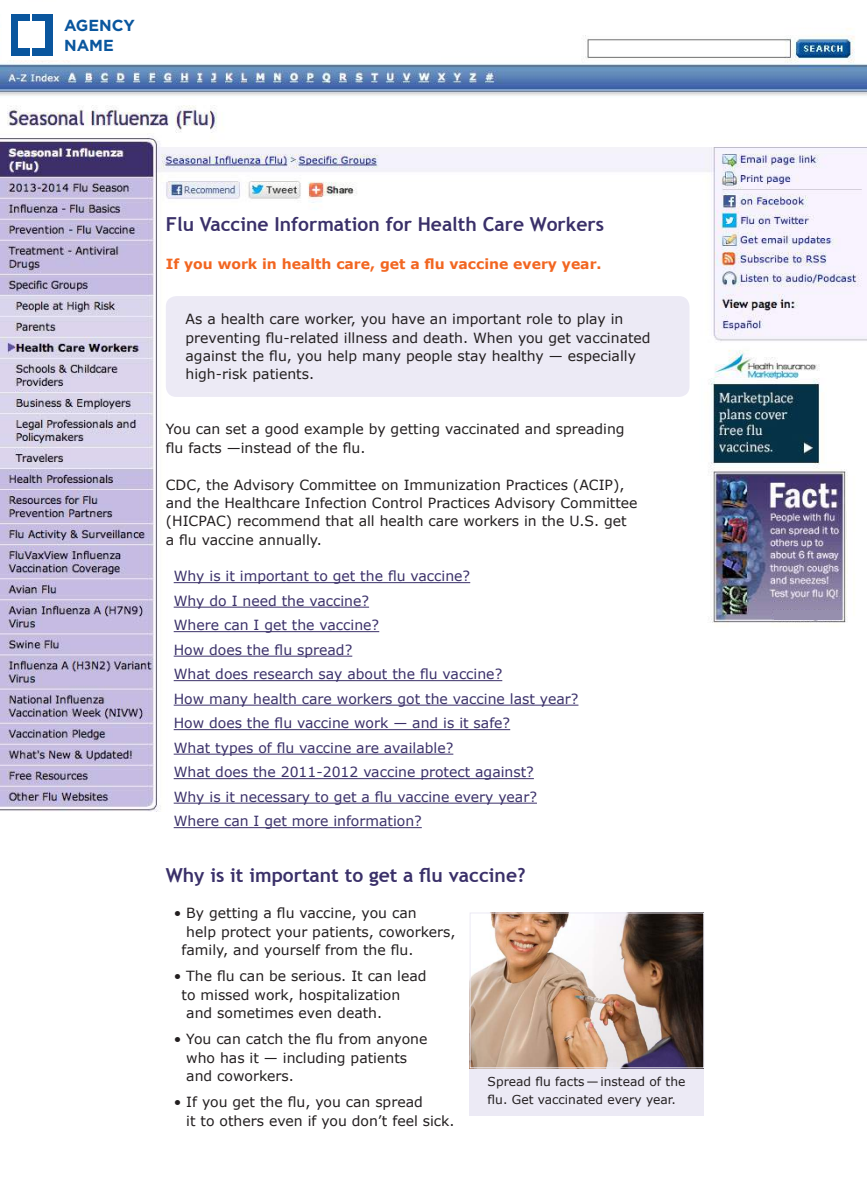
<style>
.page{position:relative;width:867px;height:1197px;background:#fff}
.page>*{position:absolute;margin:0;border:0;box-sizing:border-box;transform-origin:0 0}
.t1{font:700 19.25px "Trebuchet MS";color:#3a3069}
.t2{font:700 16.01px/20px "Gotham";color:#0a569e}
.t3{font:14px/18.4px "Verdana";color:#231f20}
.t4{font:14px/24.5px "Verdana";color:#3a3069}
.t5{font:700 14px "Verdana";color:#f26621}
.t6{font:12.25px/18.4px "Verdana";color:#231f20}
</style>
<div class="page">
<img style="left:0;top:28px;width:866px;height:784px">
<div style="left:166px;top:296px;width:523px;height:101px;background:#eceaf5;border-radius:10px"></div>
<hr style="left:174px;top:582px;width:296px;height:1px;background:#3a3069">
<hr style="left:174px;top:607px;width:195px;height:1px;background:#3a3069">
<hr style="left:174px;top:631px;width:205px;height:1px;background:#3a3069">
<hr style="left:174px;top:656px;width:178px;height:1px;background:#3a3069">
<hr style="left:174px;top:680px;width:328px;height:1px;background:#3a3069">
<hr style="left:174px;top:705px;width:404px;height:1px;background:#3a3069">
<hr style="left:174px;top:729px;width:336px;height:1px;background:#3a3069">
<hr style="left:174px;top:754px;width:279px;height:1px;background:#3a3069">
<hr style="left:174px;top:778px;width:359px;height:1px;background:#3a3069">
<hr style="left:174px;top:803px;width:362px;height:1px;background:#3a3069">
<hr style="left:174px;top:827px;width:247px;height:1px;background:#3a3069">
<div style="left:2px;top:3px;width:438px;height:57px;background:#fff"></div>
<div style="left:32px;top:14px;width:21px;height:42px;background:#0a569e"></div>
<div style="left:11px;top:14px;width:19px;height:42px;background:#0a569e"></div>
<div style="left:18px;top:22px;width:27px;height:26px;background:#fff"></div>
<div style="left:700px;top:629px;width:166px;height:214px;background:#fff"></div>
<div style="left:737px;top:195px;width:25px;height:12px;background:#f7f4ff"></div>
<div style="left:737px;top:214px;width:25px;height:12px;background:#f7f4ff"></div>
<img style="left:739px;top:195px;width:104px;height:36px">
<div style="left:774px;top:610px;width:67px;height:10px;background:#968fae"></div>
<div style="left:469px;top:944px;width:235px;height:172px;background:#eceaf5"></div>
<img style="left:471px;top:915px;width:231px;height:151px">
<div style="left:469px;top:913px;width:235px;height:155px;border:1px solid #eceaf5"></div>
<p class="t2" style="left:64px;top:15px;width:72px">AGENCY<br>NAME</p>
<h1 class="t1" style="left:166px;top:212px;width:439px">Flu Vaccine Information for Health Care Workers</h1>
<p class="t5" style="left:166px;top:254px;width:437px">If you work in health care, get a flu vaccine every year.</p>
<p class="t3" style="left:185px;top:310px;width:466px">As a health care worker, you have an important role to play in preventing flu-related illness and death. When you get vaccinated against the flu, you help many people stay healthy — especially high-risk patients.</p>
<p class="t3" style="left:166px;top:420px;width:460px">You can set a good example by getting vaccinated and spreading flu facts —instead of the flu.</p>
<p class="t3" style="left:166px;top:475px;width:473px">CDC, the Advisory Committee on Immunization Practices (ACIP), and the Healthcare Infection Control Practices Advisory Committee (HICPAC) recommend that all health care workers in the U.S. get a flu vaccine annually.</p>
<p class="t4" style="left:174px;top:564px;width:406px">Why is it important to get the flu vaccine?<br>Why do I need the vaccine?<br>Where can I get the vaccine?<br>How does the flu spread?<br>What does research say about the flu vaccine?<br>How many health care workers got the vaccine last year?<br>How does the flu vaccine work — and is it safe?<br>What types of flu vaccine are available?<br>What does the 2011-2012 vaccine protect against?<br>Why is it necessary to get a flu vaccine every year?<br>Where can I get more information?</p>
<h1 class="t1" style="left:166px;top:863px;width:361px">Why is it important to get a flu vaccine?</h1>
<p class="t3" style="left:174px;top:904px;width:244px">• By getting a flu vaccine, you can</p>
<p class="t3" style="left:186px;top:922px;width:270px">help protect your patients, coworkers,</p>
<p class="t3" style="left:181px;top:941px;width:233px">family, and yourself from the flu.</p>
<p class="t3" style="left:174px;top:967px;width:254px">• The flu can be serious. It can lead</p>
<p class="t3" style="left:181px;top:985px;width:220px">to missed work, hospitalization</p>
<p class="t3" style="left:186px;top:1004px;width:197px">and sometimes even death.</p>
<p class="t3" style="left:186px;top:1030px;width:242px;text-indent:-13px">• You can catch the flu from anyone who has it — including patients and coworkers.</p>
<p class="t3" style="left:186px;top:1093px;width:270px;text-indent:-13px">• If you get the flu, you can spread<br>it to others even if you don’t feel sick.</p>
<p class="t6" style="left:487px;top:1072px;width:199px">Spread flu facts— instead of the flu. Get vaccinated every year.</p>
</div>
